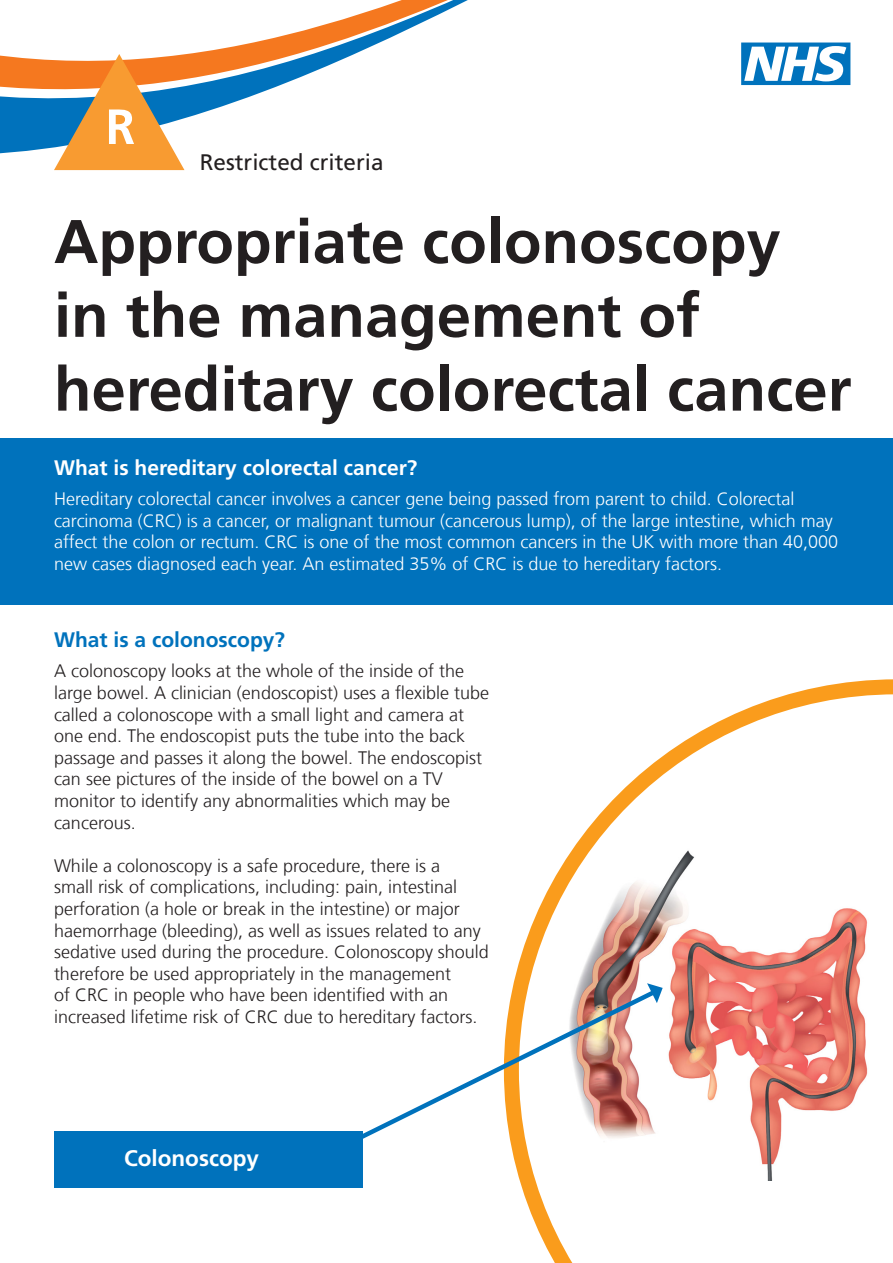
<style>
.page{position:relative;width:893px;height:1263px;background:#fff}
.page>*{position:absolute;margin:0;border:0;box-sizing:border-box;transform-origin:0 0}
.t1{font:700 61.5px/73.8px "Frutiger LT Com";color:#231f20}
.t2{font:22.5px "Frutiger LT Com";color:#231f20}
.t3{font:700 22.5px "Frutiger LT Com";color:#fff}
.t4{font:700 21px "Frutiger LT Com";color:#fff}
.t5{font:700 21px "Frutiger LT Com";color:#0072bc}
.t6{font:300 18px/21.6px "Frutiger LT Com";color:#231f20}
.t7{font:300 18px/21.6px "Frutiger LT Com";color:#fff}
</style>
<div class="page">
<div style="left:0;top:438px;width:893px;height:166px;background:#0072bc"></div>
<svg style="left:513px;top:679px;width:380px;height:584px"></svg>
<svg style="left:0;top:0;width:851px;height:171px"></svg>
<svg style="left:54px;top:54px;width:130px;height:116px"></svg>
<svg style="left:741px;top:43px;width:109px;height:42px"></svg>
<div style="left:54px;top:1131px;width:308px;height:57px;background:#0072bc"></div>
<svg style="left:362px;top:985px;width:300px;height:205px"></svg>
<svg style="left:647px;top:983px;width:16px;height:20px"></svg>
<p class="t2" style="left:200px;top:149px;width:185px">Restricted criteria</p>
<p class="t1" style="left:54px;top:205px;width:799px">Appropriate colonoscopy<br>in the management of hereditary colorectal cancer</p>
<p class="t4" style="left:54px;top:455px;width:365px">What is hereditary colorectal cancer?</p>
<p class="t7" style="left:54px;top:488px;width:786px">Hereditary colorectal cancer involves a cancer gene being passed from parent to child. Colorectal carcinoma (CRC) is a cancer, or malignant tumour (cancerous lump), of the large intestine, which may affect the colon or rectum. CRC is one of the most common cancers in the UK with more than 40,000 new cases diagnosed each year. An estimated 35% of CRC is due to hereditary factors.</p>
<p class="t5" style="left:54px;top:628px;width:233px">What is a colonoscopy?</p>
<p class="t6" style="left:54px;top:660px;width:436px">A colonoscopy looks at the whole of the inside of the large bowel. A clinician (endoscopist) uses a flexible tube called a colonoscope with a small light and camera at one end. The endoscopist puts the tube into the back passage and passes it along the bowel. The endoscopist can see pictures of the inside of the bowel on a TV monitor to identify any abnormalities which may be cancerous.</p>
<p class="t6" style="left:54px;top:855px;width:436px">While a colonoscopy is a safe procedure, there is a<br>small risk of complications, including: pain, intestinal perforation (a hole or break in the intestine) or major haemorrhage (bleeding), as well as issues related to any sedative used during the procedure. Colonoscopy should therefore be used appropriately in the management<br>of CRC in people who have been identified with an increased lifetime risk of CRC due to hereditary factors.</p>
<p class="t3" style="left:124px;top:1145px;width:136px">Colonoscopy</p>
</div>
